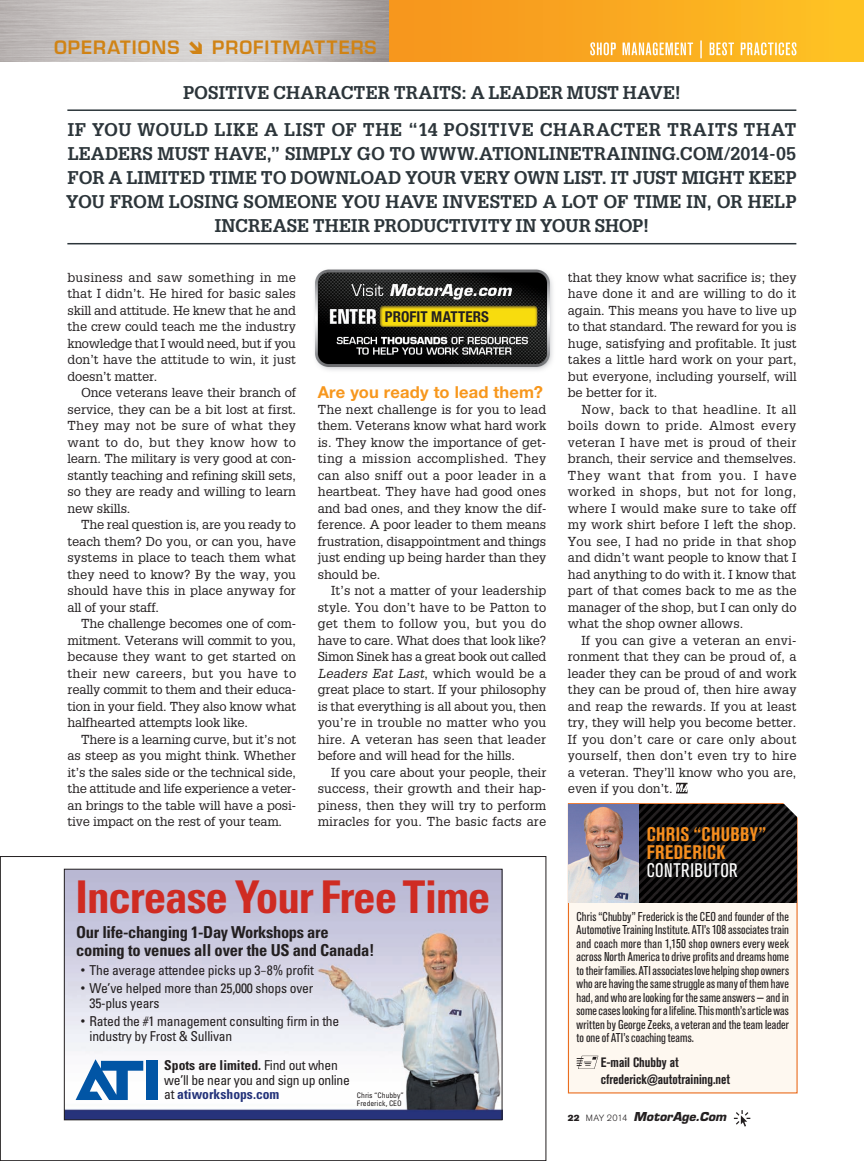
<style>
.page{position:relative;width:864px;height:1161px;background:#fff}
.page>*{position:absolute;margin:0;border:0;box-sizing:border-box;transform-origin:0 0}
.t1{font:700 condensed 45.15px "Univers LT Std";letter-spacing:-.025em;color:#cf2b22}
.t2{font:700 condensed 19.5px/18px "Akzidenz Grotesk BE";letter-spacing:.025em;color:#f68e1e}
.t3{font:condensed 19.5px "Akzidenz Grotesk BE";letter-spacing:.025em;color:#fff}
.t4{font:700 18px/24px "Glypha LT Std";letter-spacing:.005em;color:#2c353a;text-align:center}
.t5{font:600 18px "Eurostile LT Std";letter-spacing:.055em;color:#d08315}
.t6{font:700 condensed 16.5px/17.7px "Univers LT Std";letter-spacing:-.015em;color:#231f20}
.t7{font:700 16.5px "Helvetica Neue LT Std";letter-spacing:.01em;color:#f7971d}
.t8{font:700 condensed 15px "Helvetica Neue LT Std";letter-spacing:.01em;color:#231f20}
.t9{font:condensed 13.65px/14.5px "Univers LT Std";letter-spacing:-.015em;color:#231f20}
.t10{font:700 condensed 13.5px/16.5px "Akzidenz Grotesk BE";color:#231f20}
.t11{font:12.75px/16.5px "Glypha LT Std";color:#231f20;text-align:justify}
.t12{font:condensed 12.75px/13.5px "Akzidenz Grotesk BE";letter-spacing:.005em;color:#231f20;text-align:justify}
.t13{font:italic 700 12px "Eurostile LT Std";letter-spacing:.005em;color:#231f20}
.t14{font:condensed 7.65px/8.2px "Univers LT Std";color:#231f20}
.s1{font-style:italic}
.s2{font-size:11.1px}
.s3{font-weight:700}
.s4{font-weight:700;color:#24337a}
.s5{font-family:"Akzidenz Grotesk BE Super";font-weight:400;font-style:normal;font-size:9px}
.s6{font-family:"Akzidenz Grotesk BE";font-weight:300;font-style:normal;font-size:9px}
</style>
<div class="page">
<div style="left:850px;top:0;width:14px;height:61px;background:#fec323"></div>
<img style="left:0;top:0;width:390px;height:61px">
<div style="left:390px;top:0;width:460px;height:61px;background:linear-gradient(to right,#f6921d,#fec124)"></div>
<svg style="left:590px;top:41px;width:207px;height:17px;background:#fcc865"></svg>
<svg style="left:734px;top:1110px;width:16px;height:17px"></svg>
<svg style="left:676px;top:783px;width:12px;height:10px"></svg>
<hr style="left:67px;top:109px;width:729px;height:2px;background:#2c353a">
<hr style="left:67px;top:243px;width:729px;height:1px;background:#2c353a">
<div style="left:568px;top:804px;width:229px;height:289px;background:#fef8f0"></div>
<div style="left:568px;top:803px;width:230px;height:291px;border:1px solid #ea6d1f"></div>
<img style="left:638px;top:804px;width:158px;height:99px">
<img style="left:569px;top:804px;width:69px;height:99px">
<svg style="left:577px;top:1056px;width:21px;height:13px"></svg>
<svg style="left:779px;top:803px;width:19px;height:22px"></svg>
<img style="left:314px;top:269px;width:239px;height:102px">
<img style="left:66px;top:871px;width:434px;height:247px">
<div style="left:64px;top:869px;width:438px;height:251px;border:1px solid #231f20"></div>
<div style="left:146px;top:1061px;width:12px;height:39px;background:#0155a5"></div>
<svg style="left:76px;top:1059px;width:67px;height:41px"></svg>
<div style="left:0;top:856px;width:546px;height:305px;border:1px solid #231f20"></div>
<svg style="left:189px;top:41px;width:13px;height:13px"></svg>
<h3 class="t5" style="left:54px;top:37px;width:127px">OPERATIONS</h3>
<h3 class="t5" style="left:212px;top:37px;width:166px">PROFITMATTERS</h3>
<h3 class="t4" style="left:68px;top:73px;width:730px;line-height:37.5px">POSITIVE CHARACTER TRAITS: A LEADER MUST HAVE!<br>IF YOU WOULD LIKE A LIST OF THE “14 POSITIVE CHARACTER TRAITS THAT</h3>
<p class="t4" style="left:66px;top:142px;width:732px">LEADERS MUST HAVE,” SIMPLY GO TO WWW.ATIONLINETRAINING.COM/2014-05<br>FOR A LIMITED TIME TO DOWNLOAD YOUR VERY OWN LIST. IT JUST MIGHT KEEP YOU FROM LOSING SOMEONE YOU HAVE INVESTED A LOT OF TIME IN, OR HELP INCREASE THEIR PRODUCTIVITY IN YOUR SHOP!</p>
<p class="t11" style="left:68px;top:269px;width:230px">business and saw something in me that I didn’t. He hired for basic sales skill and attitude. He knew that he and the crew could teach me the industry knowledge that I would need, but if you don’t have the attitude to win, it just doesn’t matter.</p>
<p class="t11" style="left:68px;top:384px;width:230px;text-indent:14px">Once veterans leave their branch of service, they can be a bit lost at first.<br>They may not be sure of what they want to do, but they know how to learn. The military is very good at con&shy;stantly teaching and refining skill sets, so they are ready and willing to learn new skills.</p>
<p class="t11" style="left:68px;top:516px;width:230px;text-indent:14px">The real question is, are you ready to teach them? Do you, or can you, have systems in place to teach them what they need to know? By the way, you should have this in place anyway for all of your staff.</p>
<p class="t11" style="left:68px;top:615px;width:230px;text-indent:14px">The challenge becomes one of com&shy;mitment. Veterans will commit to you, because they want to get started on their new careers, but you have to really commit to them and their educa&shy;tion in your field. They also know what halfhearted attempts look like.</p>
<p class="t11" style="left:68px;top:731px;width:230px;text-indent:14px">There is a learning curve, but it’s not as steep as you might think. Whether it’s the sales side or the technical side, the attitude and life experience a veter&shy;an brings to the table will have a posi&shy;tive impact on the rest of your team.</p>
<p class="t8" style="left:385px;top:308px;width:106px">PROFIT MATTERS</p>
<p class="t7" style="left:318px;top:381px;width:227px">Are you ready to lead them?</p>
<p class="t11" style="left:318px;top:401px;width:230px">The next challenge is for you to lead them. Veterans know what hard work is. They know the importance of get&shy;ting a mission accomplished. They can also sniff out a poor leader in a heartbeat. They have had good ones and bad ones, and they know the dif&shy;ference. A poor leader to them means frustration, disappointment and things just ending up being harder than they should be.</p>
<p class="t11" style="left:318px;top:582px;width:230px;text-indent:14px">It’s not a matter of your leadership style. You don’t have to be Patton to get them to follow you, but you do have to care. What does that look like?<br>Simon Sinek has a great book out called <span class="s1">Leaders Eat Last</span>, which would be a great place to start. If your philosophy is that everything is all about you, then you’re in trouble no matter who you hire. A veteran has seen that leader before and will head for the hills.</p>
<p class="t11" style="left:318px;top:764px;width:230px;text-indent:14px">If you care about your people, their success, their growth and their hap&shy;piness, then they will try to perform miracles for you. The basic facts are</p>
<h1 class="t1" style="left:76px;top:880px;width:416px">Increase Your FreeTime</h1>
<p class="t6" style="left:76px;top:925px;width:300px">Our life-changing 1-Day Workshops are coming to venues all over the US and Canada!</p>
<p class="t9" style="left:81px;top:963px;width:234px"><span class="s2">•</span> The average attendee picks up 3–8% profit</p>
<p class="t9" style="left:90px;top:982px;width:225px;text-indent:-8px"><span class="s2">•</span> We’ve helped more than 25,000 shops over<br>35-plus years</p>
<p class="t9" style="left:90px;top:1015px;width:251px;text-indent:-8px"><span class="s2">•</span> Rated the #1 management consulting firm in the industry by Frost &amp; Sullivan</p>
<p class="t9" style="left:164px;top:1059px;width:187px"><span class="s3">Spots are limited.</span> Find out when we’ll be near you and sign up online at <span class="s4">atiworkshops.com</span></p>
<p class="t14" style="left:357px;top:1091px;width:48px">Chris “Chubby”<br>Frederick, CEO</p>
<p class="t11" style="left:568px;top:269px;width:230px">that they know what sacrifice is; they have done it and are willing to do it again. This means you have to live up to that standard. The reward for you is huge, satisfying and profitable. It just takes a little hard work on your part, but everyone, including yourself, will be better for it.</p>
<p class="t11" style="left:568px;top:401px;width:230px;text-indent:14px">Now, back to that headline. It all boils down to pride. Almost every veteran I have met is proud of their branch, their service and themselves.<br>They want that from you. I have worked in shops, but not for long, where I would make sure to take off my work shirt before I left the shop.<br>You see, I had no pride in that shop and didn’t want people to know that I had anything to do with it. I know that part of that comes back to me as the manager of the shop, but I can only do what the shop owner allows.</p>
<p class="t11" style="left:568px;top:632px;width:230px;text-indent:14px">If you can give a veteran an envi&shy;ronment that they can be proud of, a leader they can be proud of and work they can be proud of, then hire away and reap the rewards. If you at least try, they will help you become better.<br>If you don’t care or care only about yourself, then don’t even try to hire a veteran. They’ll know who you are, even if you don’t.</p>
<h2 class="t2" style="left:647px;top:825px;width:121px">CHRIS “CHUBBY”<br>FREDERICK</h2>
<h2 class="t3" style="left:647px;top:860px;width:93px">CONTRIBUTOR</h2>
<p class="t12" style="left:577px;top:910px;width:214px">Chris “Chubby” Frederick is the CEO and founder of the Automotive Training Institute. ATI’s 108 associates train and coach more than 1,150 shop owners every week across North America to drive profits and dreams home to their families. ATI associates love helping shop owners who are having the same struggle as many of them have had, and who are looking for the same answers — and in some cases looking for a lifeline. This month’s article was written by George Zeeks, a veteran and the team leader to one of ATI’s coaching teams.</p>
<p class="t10" style="left:601px;top:1055px;width:131px">E-mail Chubby at cfrederick@autotraining.net</p>
<p class="t13" style="left:568px;top:1109px;width:160px"><span class="s5">22</span> <span class="s6">MAY 2014</span> MotorAge.Com</p>
</div>
